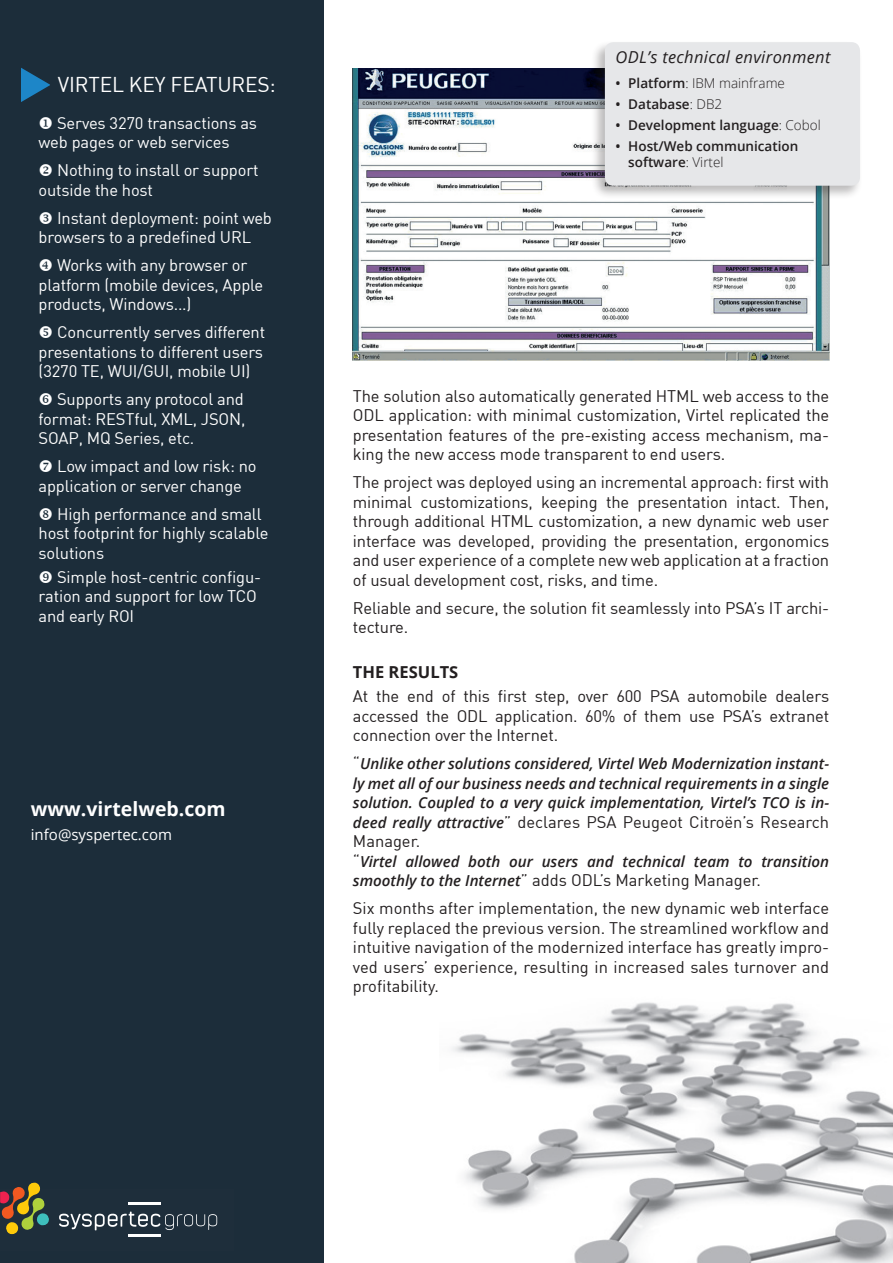
<style>
.page{position:relative;width:893px;height:1263px;background:#fff}
.page>*{position:absolute;margin:0;border:0;box-sizing:border-box;transform-origin:0 0}
.t1{font:21px "DIN";letter-spacing:-.01em;color:#fff}
.t2{font:700 19.5px "Open Sans";color:#fff}
.t3{font:16.5px/19.5px "DIN";letter-spacing:-.01em;color:#231f20;text-align:justify}
.t4{font:16.5px/19.5px "DIN";letter-spacing:-.01em;color:#fff}
.t5{font:italic 16.5px "Open Sans";letter-spacing:.02em;color:#231f20}
.t6{font:700 16.5px "Open Sans";color:#231f20}
.t7{font:italic 600 15.15px/19.5px "Open Sans";color:#231f20;text-align:justify}
.t8{font:15px "Open Sans";color:#fff}
.t9{font:600 13.5px/16.5px "Open Sans";color:#231f20}
.t10{font:300 13.5px "Open Sans";color:#231f20}
.s1{font-weight:600}
.s2{font-weight:300}
.s3{font-family:"DIN";font-weight:400;font-style:normal;font-size:16.5px}
.s4{font-family:"Open Sans";font-weight:600;font-style:italic;font-size:15.15px}
</style>
<div class="page">
<img style="left:452px;top:1002px;width:441px;height:261px">
<div style="left:0;top:0;width:324px;height:1263px;background:#1c2d3a"></div>
<svg style="left:21px;top:68px;width:29px;height:34px"></svg>
<hr style="left:129px;top:1235px;width:32px;height:2px;background:#fff">
<hr style="left:129px;top:1202px;width:32px;height:2px;background:#fff">
<svg style="left:59px;top:1211px;width:158px;height:19px"></svg>
<svg style="left:0;top:1182px;width:49px;height:53px"></svg>
<img style="left:353px;top:69px;width:476px;height:291px">
<div style="left:591px;top:40px;width:271px;height:160px;background:#231f20;opacity:.3"></div>
<div style="left:605px;top:42px;width:255px;height:144px;background:#e6e7e9;border-radius:9px"></div>
<p class="t1" style="left:31px;top:72px;width:246px">• VIRTEL KEY FEATURES:</p>
<p class="t4" style="left:39px;top:113px;width:220px">◆ Serves 3270 transactions as web pages or web services</p>
<p class="t4" style="left:39px;top:160px;width:221px">❖ Nothing to install or support outside the host</p>
<p class="t4" style="left:39px;top:208px;width:235px;text-indent:18px">Instant deployment: point web browsers to a predefined URL</p>
<p class="t4" style="left:39px;top:255px;width:226px;text-indent:18px">Works with any browser or platform (mobile devices, Apple products, Windows...)</p>
<p class="t4" style="left:39px;top:322px;width:228px;text-indent:18px">Concurrently serves different presentations to different users (3270 TE, WUI/GUI, mobile UI)</p>
<p class="t4" style="left:39px;top:389px;width:208px;text-align:justify;text-indent:18px">Supports any protocol and format: RESTful, XML, JSON, SOAP, MQ Series, etc.</p>
<p class="t4" style="left:39px;top:456px;width:219px;text-indent:18px">Low impact and low risk: no application or server change</p>
<p class="t4" style="left:39px;top:504px;width:231px;text-indent:18px">High performance and small host footprint for highly scalable solutions</p>
<p class="t4" style="left:39px;top:567px;width:224px;text-indent:18px">Simple host-centric configu&shy;ration and support for low TCO and early ROI</p>
<p class="t2" style="left:31px;top:795px;width:196px">www.virtelweb.com</p>
<p class="t8" style="left:31px;top:824px;width:143px">info@syspertec.com</p>
<p class="t5" style="left:615px;top:46px;width:216px">ODL’s technical environment</p>
<p class="t10" style="left:615px;top:74px;width:171px"><span class="s1">• Platform</span>: IBM mainframe</p>
<p class="t9" style="left:615px;top:96px;width:108px">• Database<span class="s2">: DB2</span></p>
<p class="t9" style="left:615px;top:116px;width:207px">• Development language<span class="s2">: Cobol</span></p>
<p class="t9" style="left:628px;top:137px;width:172px;text-indent:-13px">• Host/Web communication software<span class="s2">: Virtel</span></p>
<p class="t3" style="left:353px;top:386px;width:478px">The solution also automatically generated HTML web access to the ODL application: with minimal customization, Virtel replicated the presentation features of the pre-existing access mechanism, ma&shy;king the new access mode transparent to end users.</p>
<p class="t3" style="left:353px;top:472px;width:478px">The project was deployed using an incremental approach: first with minimal customizations, keeping the presentation intact. Then, through additional HTML customization, a new dynamic web user interface was developed, providing the presentation, ergonomics and user experience of a complete new web application at a fraction of usual development cost, risks, and time.</p>
<p class="t3" style="left:353px;top:598px;width:478px">Reliable and secure, the solution fit seamlessly into PSA’s IT archi&shy;tecture.</p>
<p class="t6" style="left:353px;top:661px;width:107px">THE RESULTS</p>
<p class="t3" style="left:353px;top:686px;width:478px">At the end of this first step, over 600 PSA automobile dealers accessed the ODL application. 60% of them use PSA’s extranet connection over the Internet.</p>
<p class="t7" style="left:353px;top:753px;width:478px"><span class="s3">“</span>Unlike other solutions considered, Virtel Web Modernization instant&shy;ly met all of our business needs and technical requirements in a single solution. Coupled to a very quick implementation, Virtel’s TCO is in-</p>
<p class="t3" style="left:353px;top:812px;width:478px"><span class="s4">deed really attractive</span>” declares PSA Peugeot Citroën’s Research<br>Manager.</p>
<p class="t7" style="left:353px;top:851px;width:478px"><span class="s3">“</span>Virtel allowed both our users and technical team to transition</p>
<p class="t3" style="left:353px;top:866px;width:478px;line-height:28px"><span class="s4">smoothly to the Internet</span>” adds ODL’s Marketing Manager.<br>Six months after implementation, the new dynamic web interface</p>
<p class="t3" style="left:353px;top:918px;width:478px">fully replaced the previous version. The streamlined workflow and intuitive navigation of the modernized interface has greatly impro&shy;ved users’ experience, resulting in increased sales turnover and profitability.</p>
</div>
